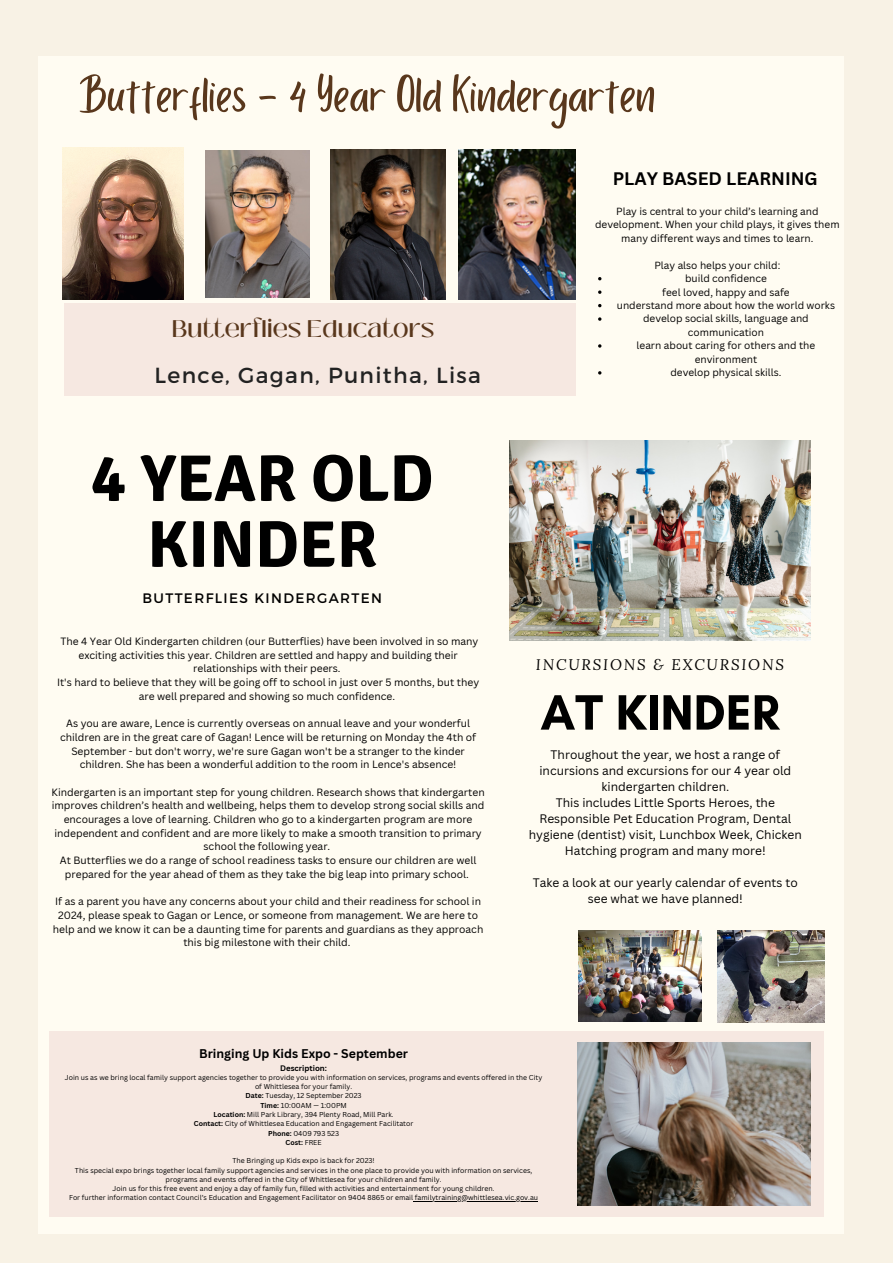
<style>
.page{position:relative;width:893px;height:1264px;background:#fff}
.page>*{position:absolute;margin:0;border:0;box-sizing:border-box;transform-origin:0 0}
.t1{font:700 65.85px/65.8px "Signika";color:#000;text-align:center}
.t2{font:53.25px "Porcelain";color:#59371c}
.t3{font:700 50.55px "Glacial Indifference";color:#000}
.t4{font:500 24px "Black Mango";color:#59371c}
.t5{font:21.9px "Montserrat";letter-spacing:.06em;color:#222}
.t6{font:700 17.7px "Canva Sans";color:#000}
.t7{font:italic 15.15px "Lora";letter-spacing:.12em;color:#000}
.t8{font:13.8px "Montserrat";letter-spacing:.1em;color:#000}
.t9{font:700 12.3px "Canva Sans";color:#000}
.t10{font:12px/16px "Canva Sans";color:#000;text-align:center}
.t11{font:10.2px/13.6px "Canva Sans";color:#000;text-align:center}
.t12{font:10.05px/13.5px "Canva Sans";color:#000;text-align:center}
.t13{font:700 7.8px "Canva Sans";color:#000}
.t14{font:6.9px/9.3px "Canva Sans";color:#000;text-align:center}
.t15{font:700 6.9px "Canva Sans";color:#000}
.s1{font-weight:700}
.s2{font-weight:400}
</style>
<div class="page">
<div style="left:0;top:0;width:892px;height:1262px;background:#f8f2e5"></div>
<div style="left:38px;top:56px;width:805px;height:1177px;background:#fffcf2"></div>
<div style="left:64px;top:303px;width:511px;height:92px;background:#f6e8e1"></div>
<img style="left:509px;top:440px;width:301px;height:200px">
<img style="left:459px;top:149px;width:116px;height:150px">
<img style="left:63px;top:147px;width:120px;height:152px">
<div style="left:49px;top:1030px;width:775px;height:186px;background:#f6e8e1"></div>
<img style="left:577px;top:1042px;width:232px;height:163px">
<img style="left:717px;top:930px;width:107px;height:92px">
<img style="left:331px;top:149px;width:114px;height:150px">
<img style="left:578px;top:930px;width:123px;height:91px">
<img style="left:205px;top:150px;width:104px;height:148px">
<svg style="left:598px;top:290px;width:3px;height:4px"></svg>
<svg style="left:598px;top:317px;width:3px;height:4px"></svg>
<hr style="left:413px;top:1200px;width:125px;height:1px;background:#000">
<p class="t2" style="left:79px;top:66px;width:578px">Butterflies - 4 Year Old Kindergarten</p>
<p class="t4" style="left:172px;top:310px;width:264px">Butterflies Educators</p>
<p class="t5" style="left:155px;top:361px;width:328px">Lence, Gagan, Punitha, Lisa</p>
<p class="t1" style="left:91px;top:446px;width:344px">4 YEAR OLD<br>KINDER</p>
<p class="t8" style="left:142px;top:589px;width:241px">BUTTERFLIES KINDERGARTEN</p>
<p class="t11" style="left:60px;top:634px;width:419px">The 4 Year Old Kindergarten children (our Butterflies) have been involved in so many exciting activities this year. Children are settled and happy and building their relationships with their peers.</p>
<p class="t11" style="left:57px;top:675px;width:423px">It's hard to believe that they will be going off to school in just over 5 months, but they are well prepared and showing so much confidence.</p>
<p class="t11" style="left:60px;top:716px;width:417px">As you are aware, Lence is currently overseas on annual leave and your wonderful children are in the great care of Gagan! Lence will be returning on Monday the 4th of September - but don't worry, we're sure Gagan won't be a stranger to the kinder children. She has been a wonderful addition to the room in Lence's absence!</p>
<p class="t11" style="left:52px;top:784px;width:434px">Kindergarten is an important step for young children. Research shows that kindergarten improves children’s health and wellbeing, helps them to develop strong social skills and encourages a love of learning. Children who go to a kindergarten program are more independent and confident and are more likely to make a smooth transition to primary school the following year.</p>
<p class="t11" style="left:60px;top:853px;width:418px">At Butterflies we do a range of school readiness tasks to ensure our children are well prepared for the year ahead of them as they take the big leap into primary school.</p>
<p class="t11" style="left:53px;top:894px;width:432px">If as a parent you have any concerns about your child and their readiness for school in 2024, please speak to Gagan or Lence, or someone from management. We are here to help and we know it can be a daunting time for parents and guardians as they approach this big milestone with their child.</p>
<p class="t6" style="left:612px;top:166px;width:206px">PLAY BASED LEARNING</p>
<p class="t12" style="left:595px;top:204px;width:246px">Play is central to your child’s learning and development. When your child plays, it gives them many different ways and times to learn.</p>
<p class="t12" style="left:654px;top:258px;width:127px">Play also helps your child:</p>
<p class="t12" style="left:685px;top:271px;width:83px">build confidence</p>
<p class="t12" style="left:662px;top:285px;width:129px">feel loved, happy and safe</p>
<p class="t12" style="left:616px;top:298px;width:220px">understand more about how the world works</p>
<p class="t12" style="left:643px;top:312px;width:167px">develop social skills, language and communication</p>
<p class="t12" style="left:636px;top:339px;width:180px">learn about caring for others and the environment</p>
<p class="t12" style="left:670px;top:365px;width:113px">develop physical skills.</p>
<p class="t7" style="left:536px;top:654px;width:249px">INCURSIONS &amp; EXCURSIONS</p>
<p class="t3" style="left:540px;top:681px;width:240px">AT KINDER</p>
<p class="t10" style="left:539px;top:746px;width:253px">Throughout the year, we host a range of incursions and excursions for our 4 year old kindergarten children.</p>
<p class="t10" style="left:529px;top:794px;width:274px">This includes Little Sports Heroes, the Responsible Pet Education Program, Dental hygiene (dentist) visit, Lunchbox Week, Chicken Hatching program and many more!</p>
<p class="t10" style="left:533px;top:874px;width:266px">Take a look at our yearly calendar of events to see what we have planned!</p>
<p class="t9" style="left:199px;top:1044px;width:210px">Bringing Up Kids Expo - September</p>
<p class="t13" style="left:280px;top:1062px;width:48px">Description:</p>
<p class="t14" style="left:65px;top:1072px;width:479px">Join us as we bring local family support agencies together to provide you with information on services, programs and events offered in the City of Whittlesea for your family.</p>
<p class="t14" style="left:245px;top:1091px;width:117px"><span class="s1">Date:</span> Tuesday, 12 September 2023</p>
<p class="t14" style="left:260px;top:1100px;width:88px"><span class="s1">Time:</span> 10:00AM — 1:00PM</p>
<p class="t14" style="left:213px;top:1109px;width:182px"><span class="s1">Location:</span> Mill Park Library, 394 Plenty Road, Mill Park.</p>
<p class="t14" style="left:194px;top:1118px;width:221px"><span class="s1">Contact:</span> City of Whittlesea Education and Engagement Facilitator</p>
<p class="t14" style="left:268px;top:1128px;width:72px"><span class="s1">Phone:</span> 0409 793 523</p>
<p class="t15" style="left:285px;top:1137px;width:38px">Cost: <span class="s2">FREE</span></p>
<p class="t14" style="left:232px;top:1155px;width:144px">The Bringing up Kids expo is back for 2023!</p>
<p class="t14" style="left:75px;top:1165px;width:459px">This special expo brings together local family support agencies and services in the one place to provide you with information on services, programs and events offered in the City of Whittlesea for your children and family.</p>
<p class="t14" style="left:113px;top:1183px;width:383px">Join us for this free event and enjoy a day of family fun, filled with activities and entertainment for young children.</p>
<p class="t14" style="left:69px;top:1192px;width:470px">For further information contact Council’s Education and Engagement Facilitator on 9404 8865 or email familytraining@whittlesea.vic.gov.au</p>
</div>
